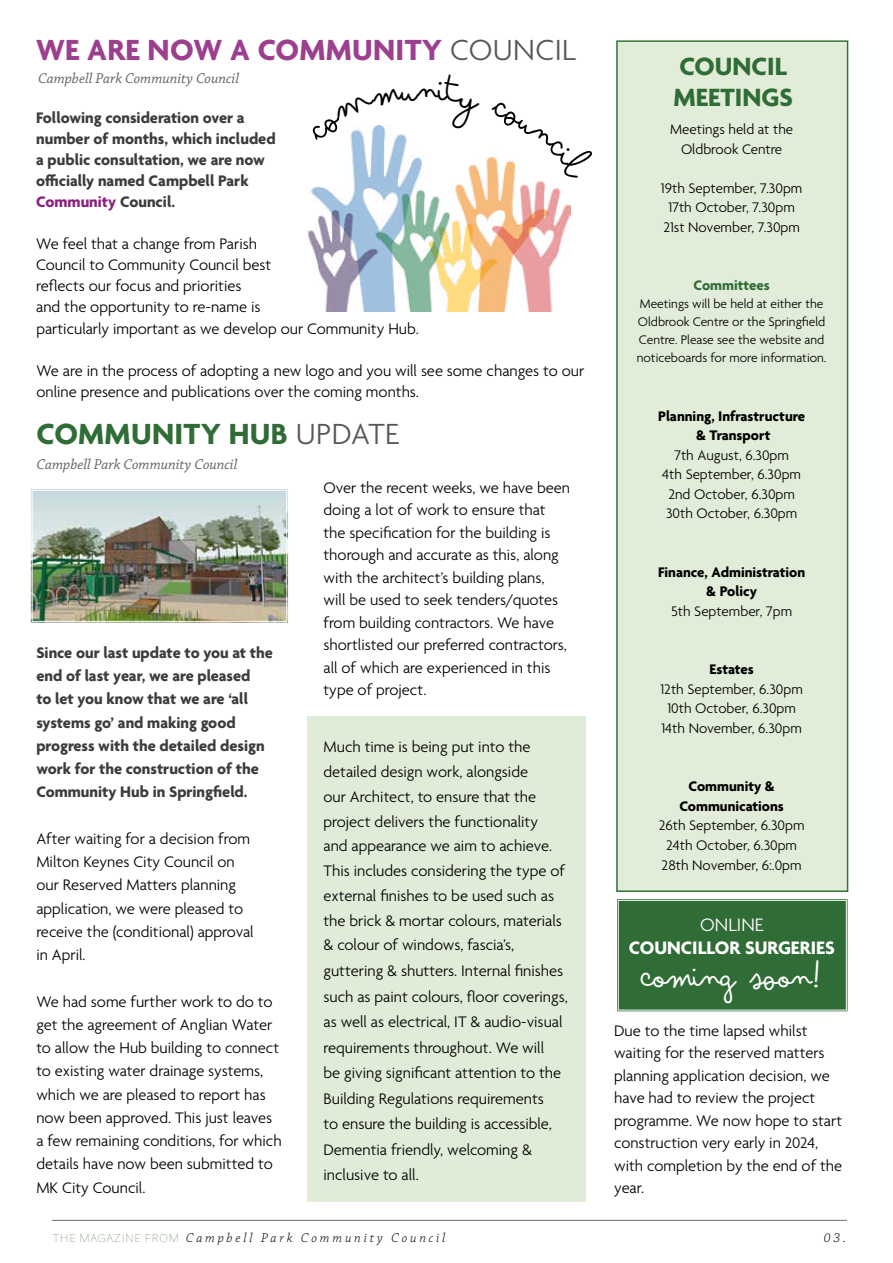
<style>
.page{position:relative;width:893px;height:1263px;background:#fff}
.page>*{position:absolute;margin:0;border:0;box-sizing:border-box;transform-origin:0 0}
.t1{font:36px "Bimbo Pro";color:#fff}
.t2{font:700 31.5px "Agenda";letter-spacing:.01em;color:#9c3f8e}
.t3{font:700 31.5px "Agenda";letter-spacing:.01em;color:#306d36}
.t4{font:700 27px "Agenda";color:#306d36}
.t5{font:700 19.5px "Agenda";color:#fff}
.t6{font:300 19.5px "Agenda";color:#fff}
.t7{font:300 16.5px/25.2px "Agenda";color:#000}
.t8{font:700 16.5px/23.2px "Agenda";color:#3c3c3b}
.t9{font:300 15px "Agenda";color:#000}
.t10{font:700 15px "Agenda";color:#000}
.t11{font:italic 15px "Chaparral Pro";color:#646363}
.t12{font:700 15px "Agenda";color:#306d36}
.t13{font:300 13.5px/18px "Agenda";color:#000}
.t14{font:italic 300 13.5px "Chaparral Pro";letter-spacing:.21em;color:#000}
.s1{font-weight:300;color:#575756}
.s2{color:#8a1f7e}
.s3{font-family:"Hiragino Sans W0";font-weight:400;font-style:normal;font-size:10.5px;color:#3a632c}
</style>
<div class="page">
<div style="left:308px;top:716px;width:278px;height:485px;background:#e0ecd7"></div>
<hr style="left:52px;top:1220px;width:795px;height:1px;background:#706f6f">
<div style="left:616px;top:40px;width:232px;height:852px;background:#e2edd9;border:2px solid #317534"></div>
<img style="left:306px;top:142px;width:265px;height:170px">
<img style="left:30px;top:489px;width:259px;height:134px">
<div style="left:32px;top:490px;width:255px;height:132px;border:1px solid #fff"></div>
<div style="left:617px;top:899px;width:231px;height:113px;background:#306d36"></div>
<div style="left:618px;top:900px;width:229px;height:110px;border:1px solid #fff"></div>
<svg style="left:350px;top:125px;width:57px;height:17px"></svg>
<svg style="left:490px;top:142px;width:81px;height:40px"></svg>
<p class="t2" style="left:36px;top:33px;width:541px">WE ARE NOW A COMMUNITY <span class="s1">COUNCIL</span></p>
<p class="t11" style="left:38px;top:70px;width:202px">Campbell Park Community Council</p>
<p class="t8" style="left:36px;top:108px;width:241px;line-height:21px">Following consideration over a number of months, which included a public consultation, we are now officially named Campbell Park<br><span class="s2">Community</span> Council.</p>
<p class="t7" style="left:36px;top:234px;width:237px;line-height:21px">We feel that a change from Parish Council to Community Council best reflects our focus and priorities<br>and the opportunity to re-name is</p>
<p class="t7" style="left:36px;top:317px;width:384px">particularly important as we develop our Community Hub.</p>
<p class="t7" style="left:36px;top:361px;width:549px;line-height:21px">We are in the process of adopting a new logo and you will see some changes to our online presence and publications over the coming months.</p>
<p class="t3" style="left:37px;top:417px;width:364px">COMMUNITY HUB <span class="s1">UPDATE</span></p>
<p class="t7" style="left:323px;top:477px;width:248px;line-height:22.5px">Over the recent weeks, we have been doing a lot of work to ensure that the specification for the building is thorough and accurate as this, along with the architect’s building plans, will be used to seek tenders/quotes from building contractors. We have shortlisted our preferred contractors, all of which are experienced in this type of project.</p>
<p class="t11" style="left:37px;top:456px;width:202px">Campbell Park Community Council</p>
<p class="t8" style="left:36px;top:642px;width:238px">Since our last update to you at the end of last year, we are pleased<br>to let you know that we are ‘all systems go’ and making good progress with the detailed design work for the construction of the<br>Community Hub in Springfield.</p>
<p class="t7" style="left:36px;top:828px;width:219px;line-height:23.2px">After waiting for a decision from<br>Milton Keynes City Council on our Reserved Matters planning application, we were pleased to receive the (conditional) approval</p>
<p class="t7" style="left:36px;top:943px;width:51px">in April.</p>
<p class="t7" style="left:36px;top:991px;width:247px;line-height:23.2px">We had some further work to do to get the agreement of Anglian Water to allow the Hub building to connect to existing water drainage systems, which we are pleased to report has now been approved. This just leaves a few remaining conditions, for which details have now been submitted to<br>MK City Council.</p>
<p class="t7" style="left:323px;top:736px;width:246px">Much time is being put into the detailed design work, alongside<br>our Architect, to ensure that the project delivers the functionality<br>and appearance we aim to achieve.<br>This includes considering the type of external finishes to be used such as the brick &amp; mortar colours, materials &amp; colour of windows, fascia’s, guttering &amp; shutters. Internal finishes such as paint colours, floor coverings, as well as electrical, IT &amp; audio-visual requirements throughout. We will<br>be giving significant attention to the Building Regulations requirements<br>to ensure the building is accessible, Dementia friendly, welcoming &amp; inclusive to all.</p>
<p class="t4" style="left:679px;top:52px;width:109px">COUNCIL</p>
<p class="t4" style="left:674px;top:83px;width:121px">MEETINGS</p>
<p class="t9" style="left:670px;top:122px;width:125px">Meetings held at the</p>
<p class="t9" style="left:681px;top:141px;width:103px">Oldbrook Centre</p>
<p class="t9" style="left:661px;top:180px;width:143px">19th September, 7.30pm</p>
<p class="t9" style="left:668px;top:200px;width:128px">17th October, 7.30pm</p>
<p class="t9" style="left:663px;top:219px;width:138px">21st November, 7.30pm</p>
<p class="t12" style="left:693px;top:278px;width:78px">Committees</p>
<p class="t13" style="left:637px;top:296px;width:191px">Meetings will be held at either the Oldbrook Centre or the Springfield Centre. Please see the website and noticeboards for more information.</p>
<p class="t10" style="left:658px;top:408px;width:149px">Planning, Infrastructure</p>
<p class="t10" style="left:696px;top:428px;width:76px">&amp; Transport</p>
<p class="t9" style="left:674px;top:447px;width:116px">7th August, 6.30pm</p>
<p class="t9" style="left:662px;top:467px;width:140px">4th September, 6.30pm</p>
<p class="t9" style="left:668px;top:486px;width:128px">2nd October, 6.30pm</p>
<p class="t9" style="left:666px;top:506px;width:133px">30th October, 6.30pm</p>
<p class="t10" style="left:658px;top:564px;width:149px">Finance, Administration</p>
<p class="t10" style="left:706px;top:584px;width:52px">&amp; Policy</p>
<p class="t9" style="left:671px;top:603px;width:123px">5th September, 7pm</p>
<p class="t10" style="left:710px;top:662px;width:46px">Estates</p>
<p class="t9" style="left:660px;top:681px;width:144px">12th September, 6.30pm</p>
<p class="t9" style="left:667px;top:701px;width:130px">10th October, 6.30pm</p>
<p class="t9" style="left:661px;top:720px;width:142px">14th November, 6.30pm</p>
<p class="t10" style="left:688px;top:779px;width:88px">Community &amp;</p>
<p class="t10" style="left:679px;top:798px;width:106px">Communications</p>
<p class="t9" style="left:659px;top:818px;width:147px">26th September, 6.30pm</p>
<p class="t9" style="left:666px;top:837px;width:132px">24th October, 6.30pm</p>
<p class="t9" style="left:662px;top:857px;width:142px">28th November, 6:.0pm</p>
<p class="t6" style="left:700px;top:914px;width:65px">ONLINE</p>
<p class="t5" style="left:629px;top:937px;width:207px">COUNCILLOR SURGERIES</p>
<p class="t1" style="left:641px;top:952px;width:182px">Coming Soon!</p>
<p class="t7" style="left:614px;top:1020px;width:230px;line-height:22.5px">Due to the time lapsed whilst waiting for the reserved matters planning application decision, we have had to review the project programme. We now hope to start construction very early in 2024, with completion by the end of the year.</p>
<p class="t14" style="left:53px;top:1230px;width:394px"><span class="s3">THE MAGAZINE FROM</span> Campbell Park Community Council</p>
<p class="t14" style="left:824px;top:1230px;width:24px">03.</p>
</div>
